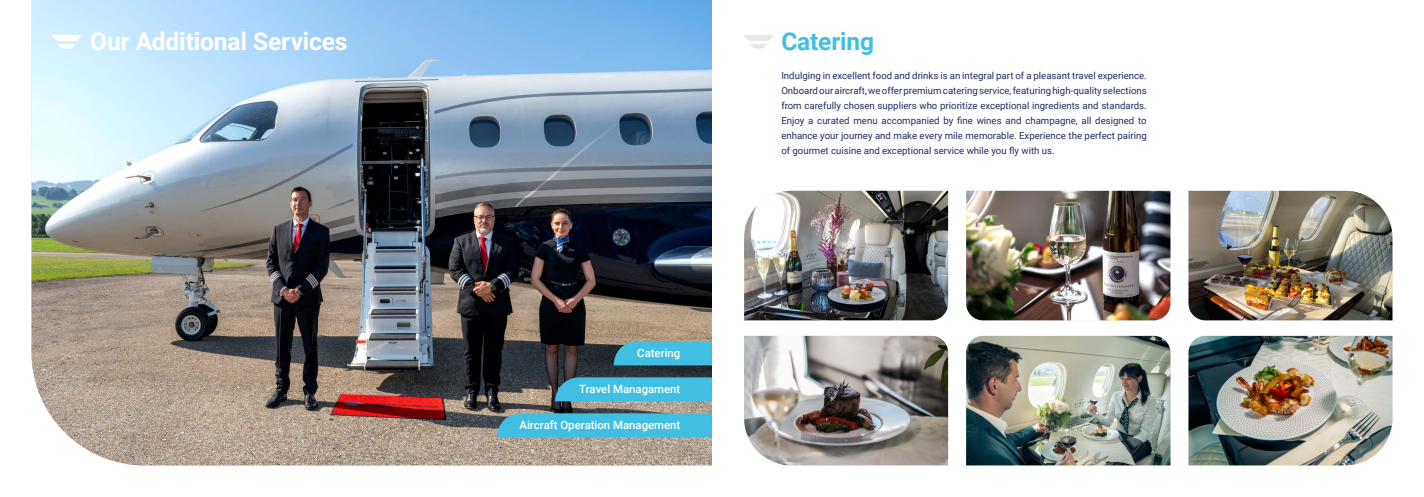
<style>
.page{position:relative;width:1424px;height:497px;background:#fff}
.page>*{position:absolute;margin:0;border:0;box-sizing:border-box;transform-origin:0 0}
.t1{font:700 24.5px "Roboto";letter-spacing:-.005em;color:#fff}
.t2{font:700 24.5px "Roboto";letter-spacing:-.005em;color:#40bfe3}
.t3{font:500 11.38px "Roboto";color:#fff}
.t4{font:9.62px/14.9px "Roboto";color:#202c64;text-align:justify}
</style>
<div class="page">
<img style="left:32px;top:0;width:680px;height:465px">
<svg style="left:614px;top:341px;width:98px;height:24px;background:#43b9da"></svg>
<svg style="left:555px;top:377px;width:157px;height:24px;background:#3fb7da"></svg>
<div style="left:497px;top:413px;width:215px;height:24px;background:#40bfe3"></div>
<svg style="left:52px;top:35px;width:30px;height:13px"></svg>
<svg style="left:744px;top:35px;width:29px;height:13px"></svg>
<img style="left:744px;top:190px;width:204px;height:130px">
<img style="left:966px;top:190px;width:204px;height:130px">
<img style="left:1188px;top:190px;width:204px;height:130px">
<img style="left:744px;top:335px;width:204px;height:130px">
<img style="left:966px;top:335px;width:204px;height:130px">
<img style="left:1188px;top:335px;width:204px;height:130px">
<h1 class="t1" style="left:90px;top:24px;width:259px">Our Additional Services</h1>
<p class="t3" style="left:637px;top:344px;width:45px">Catering</p>
<p class="t3" style="left:579px;top:380px;width:103px">Travel Managament</p>
<p class="t3" style="left:519px;top:416px;width:162px">Aircraft Operation Management</p>
<h1 class="t2" style="left:781px;top:24px;width:94px">Catering</h1>
<p class="t4" style="left:781px;top:68px;width:367px">Indulging in excellent food and drinks is an integral part of a pleasant travel experience.<br>Onboard our aircraft, we offer premium catering service, featuring high-quality selections from carefully chosen suppliers who prioritize exceptional ingredients and standards.<br>Enjoy a curated menu accompanied by fine wines and champagne, all designed to enhance your journey and make every mile memorable. Experience the perfect pairing of gourmet cuisine and exceptional service while you fly with us.</p>
</div>
